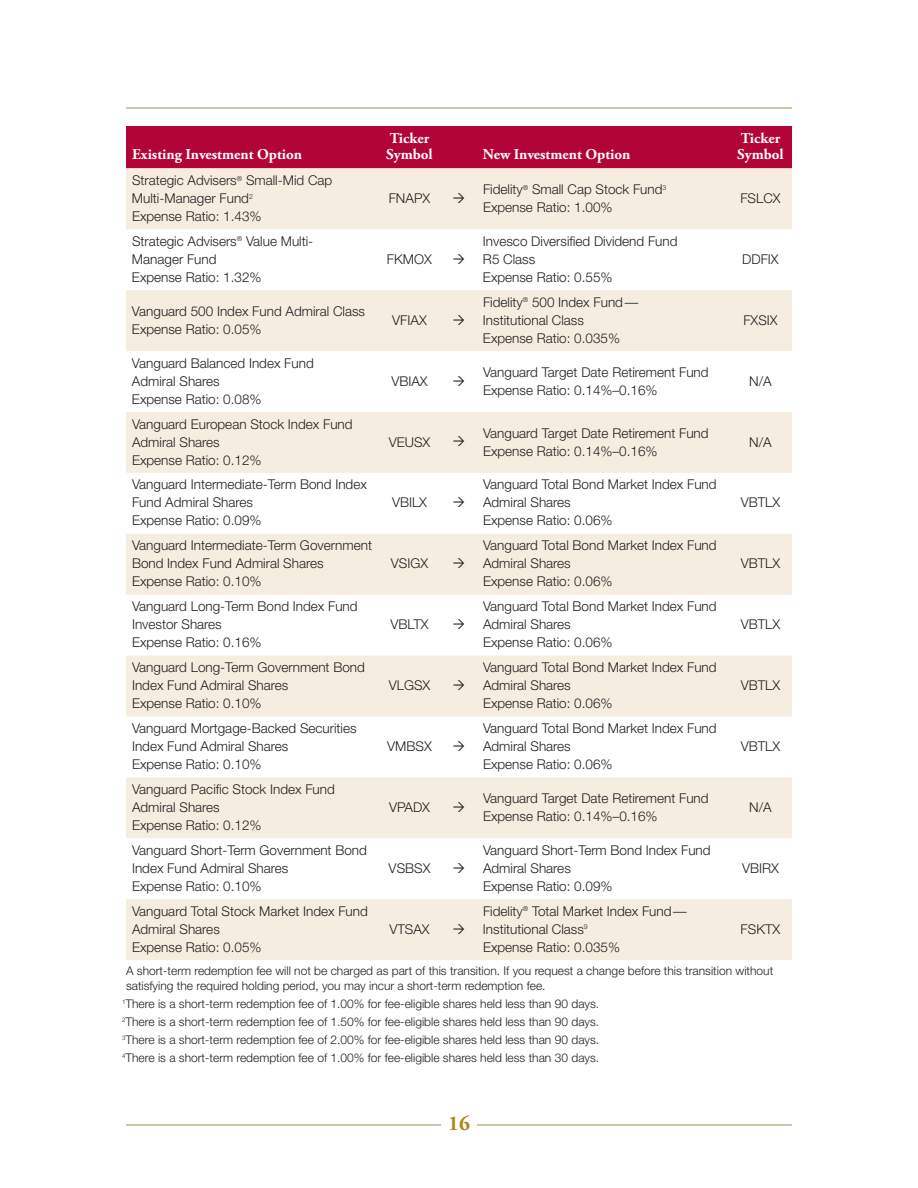
<style>
.page{position:relative;width:918px;height:1188px;background:#fff}
.page>*{position:absolute;margin:0;border:0;box-sizing:border-box;transform-origin:0 0}
.t1{font:700 21px "Adobe Garamond Pro";color:#ae861a}
.t2{font:700 15px/16.5px "Adobe Garamond Pro";color:#fff}
.t3{font:300 13.5px/18px "Helvetica Neue";color:#231f20}
.t4{font:300 12px/18px "Helvetica Neue";color:#231f20}
</style>
<div class="page">
<hr style="left:126px;top:1124px;width:666px;height:2px;background:#b6b491">
<hr style="left:126px;top:107px;width:666px;height:2px;background:#b6b491">
<div style="left:441px;top:1115px;width:36px;height:15px;background:#fff"></div>
<div style="left:126px;top:126px;width:666px;height:42px;background:#b30437"></div>
<svg style="left:126px;top:168px;width:666px;height:792px;fill:#f5eee0"></svg>
<svg style="left:454px;top:193px;width:10px;height:10px"></svg>
<svg style="left:454px;top:254px;width:10px;height:10px"></svg>
<svg style="left:454px;top:315px;width:10px;height:10px"></svg>
<svg style="left:454px;top:376px;width:10px;height:10px"></svg>
<svg style="left:454px;top:437px;width:10px;height:9px"></svg>
<svg style="left:454px;top:497px;width:10px;height:10px"></svg>
<svg style="left:454px;top:558px;width:10px;height:10px"></svg>
<svg style="left:454px;top:619px;width:10px;height:10px"></svg>
<svg style="left:454px;top:680px;width:10px;height:10px"></svg>
<svg style="left:454px;top:741px;width:10px;height:10px"></svg>
<svg style="left:454px;top:802px;width:10px;height:10px"></svg>
<svg style="left:454px;top:863px;width:10px;height:10px"></svg>
<svg style="left:454px;top:924px;width:10px;height:10px"></svg>
<p class="t2" style="left:132px;top:147px;width:172px">Existing Investment Option</p>
<p class="t3" style="left:132px;top:171px;width:202px">Strategic Advisers<sup>®</sup> Small-Mid Cap<br>Multi‑Manager Fund<sup>2<br></sup>Expense Ratio: 1.43%</p>
<p class="t3" style="left:132px;top:232px;width:183px">Strategic Advisers<sup>®</sup> Value Multi-<br>Manager Fund<br>Expense Ratio: 1.32%</p>
<p class="t2" style="left:386px;top:130px;width:48px">Ticker<br>Symbol</p>
<p class="t2" style="left:483px;top:147px;width:149px">New Investment Option</p>
<p class="t2" style="left:737px;top:130px;width:48px">Ticker<br>Symbol</p>
<p class="t3" style="left:389px;top:189px;width:43px">FNAPX</p>
<p class="t3" style="left:483px;top:180px;width:185px">Fidelity<sup>®</sup> Small Cap Stock Fund<sup>3<br></sup>Expense Ratio: 1.00%</p>
<p class="t3" style="left:740px;top:189px;width:42px">FSLCX</p>
<p class="t3" style="left:387px;top:250px;width:46px">FKMOX</p>
<p class="t3" style="left:483px;top:232px;width:196px">Invesco Diversified Dividend Fund<br>R5 Class<br>Expense Ratio: 0.55%</p>
<p class="t3" style="left:742px;top:250px;width:38px">DDFIX</p>
<p class="t3" style="left:132px;top:302px;width:235px">Vanguard 500 Index Fund Admiral Class<br>Expense Ratio: 0.05%</p>
<p class="t3" style="left:392px;top:311px;width:36px">VFIAX</p>
<p class="t3" style="left:483px;top:293px;width:157px">Fidelity<sup>®</sup> 500 Index Fund—<br>Institutional Class<br>Expense Ratio: 0.035%</p>
<p class="t3" style="left:743px;top:311px;width:36px">FXSIX</p>
<p class="t3" style="left:132px;top:354px;width:183px">Vanguard Balanced Index Fund<br>Admiral Shares<br>Expense Ratio: 0.08%</p>
<p class="t3" style="left:132px;top:415px;width:222px">Vanguard European Stock Index Fund<br>Admiral Shares<br>Expense Ratio: 0.12%</p>
<p class="t3" style="left:132px;top:475px;width:236px">Vanguard Intermediate-Term Bond Index<br>Fund Admiral Shares<br>Expense Ratio: 0.09%</p>
<p class="t3" style="left:132px;top:536px;width:241px">Vanguard Intermediate-Term Government<br>Bond Index Fund Admiral Shares<br>Expense Ratio: 0.10%</p>
<p class="t3" style="left:132px;top:597px;width:227px">Vanguard Long-Term Bond Index Fund<br>Investor Shares<br>Expense Ratio: 0.16%</p>
<p class="t3" style="left:132px;top:658px;width:234px">Vanguard Long-Term Government Bond<br>Index Fund Admiral Shares<br>Expense Ratio: 0.10%</p>
<p class="t3" style="left:132px;top:719px;width:226px">Vanguard Mortgage-Backed Securities<br>Index Fund Admiral Shares<br>Expense Ratio: 0.10%</p>
<p class="t3" style="left:132px;top:780px;width:204px">Vanguard Pacific Stock Index Fund<br>Admiral Shares<br>Expense Ratio: 0.12%</p>
<p class="t3" style="left:132px;top:841px;width:236px">Vanguard Short-Term Government Bond<br>Index Fund Admiral Shares<br>Expense Ratio: 0.10%</p>
<p class="t3" style="left:391px;top:372px;width:38px">VBIAX</p>
<p class="t3" style="left:483px;top:363px;width:227px">Vanguard Target Date Retirement Fund<br>Expense Ratio: 0.14%–0.16%</p>
<p class="t3" style="left:749px;top:372px;width:24px">N/A</p>
<p class="t3" style="left:389px;top:433px;width:43px">VEUSX</p>
<p class="t3" style="left:483px;top:424px;width:227px">Vanguard Target Date Retirement Fund<br>Expense Ratio: 0.14%–0.16%</p>
<p class="t3" style="left:749px;top:432px;width:24px">N/A</p>
<p class="t3" style="left:392px;top:493px;width:37px">VBILX</p>
<p class="t3" style="left:483px;top:475px;width:235px">Vanguard Total Bond Market Index Fund<br>Admiral Shares<br>Expense Ratio: 0.06%</p>
<p class="t3" style="left:741px;top:493px;width:41px">VBTLX</p>
<p class="t3" style="left:391px;top:554px;width:39px">VSIGX</p>
<p class="t3" style="left:483px;top:536px;width:235px">Vanguard Total Bond Market Index Fund<br>Admiral Shares<br>Expense Ratio: 0.06%</p>
<p class="t3" style="left:741px;top:554px;width:41px">VBTLX</p>
<p class="t3" style="left:390px;top:615px;width:40px">VBLTX</p>
<p class="t3" style="left:483px;top:597px;width:235px">Vanguard Total Bond Market Index Fund<br>Admiral Shares<br>Expense Ratio: 0.06%</p>
<p class="t3" style="left:741px;top:615px;width:41px">VBTLX</p>
<p class="t3" style="left:389px;top:676px;width:43px">VLGSX</p>
<p class="t3" style="left:483px;top:658px;width:235px">Vanguard Total Bond Market Index Fund<br>Admiral Shares<br>Expense Ratio: 0.06%</p>
<p class="t3" style="left:741px;top:676px;width:41px">VBTLX</p>
<p class="t3" style="left:387px;top:737px;width:46px">VMBSX</p>
<p class="t3" style="left:483px;top:719px;width:235px">Vanguard Total Bond Market Index Fund<br>Admiral Shares<br>Expense Ratio: 0.06%</p>
<p class="t3" style="left:741px;top:737px;width:41px">VBTLX</p>
<p class="t3" style="left:389px;top:798px;width:43px">VPADX</p>
<p class="t3" style="left:483px;top:789px;width:227px">Vanguard Target Date Retirement Fund<br>Expense Ratio: 0.14%–0.16%</p>
<p class="t3" style="left:749px;top:798px;width:24px">N/A</p>
<p class="t3" style="left:389px;top:859px;width:43px">VSBSX</p>
<p class="t3" style="left:483px;top:841px;width:229px">Vanguard Short-Term Bond Index Fund<br>Admiral Shares<br>Expense Ratio: 0.09%</p>
<p class="t3" style="left:742px;top:859px;width:38px">VBIRX</p>
<p class="t3" style="left:132px;top:902px;width:237px">Vanguard Total Stock Market Index Fund<br>Admiral Shares<br>Expense Ratio: 0.05%</p>
<p class="t3" style="left:483px;top:902px;width:205px">Fidelity<sup>®</sup> Total Market Index Fund—<br>Institutional Class<sup>9<br></sup>Expense Ratio: 0.035%</p>
<p class="t3" style="left:389px;top:920px;width:42px">VTSAX</p>
<p class="t3" style="left:741px;top:920px;width:41px">FSKTX</p>
<p class="t4" style="left:126px;top:963px;width:649px;line-height:15px">A short-term redemption fee will not be charged as part of this transition. If you request a change before this transition without satisfying the required holding period, you may incur a short-term redemption fee.</p>
<p class="t4" style="left:122px;top:995px;width:479px;text-align:justify"><sup>1</sup>There is a short-term redemption fee of 1.00% for fee-eligible shares held less than 90 days.<br><sup>2</sup>There is a short-term redemption fee of 1.50% for fee-eligible shares held less than 90 days.<br><sup>3</sup>There is a short-term redemption fee of 2.00% for fee-eligible shares held less than 90 days.<br><sup>4</sup>There is a short-term redemption fee of 1.00% for fee-eligible shares held less than 30 days.</p>
<h1 class="t1" style="left:448px;top:1111px;width:23px">16</h1>
</div>
